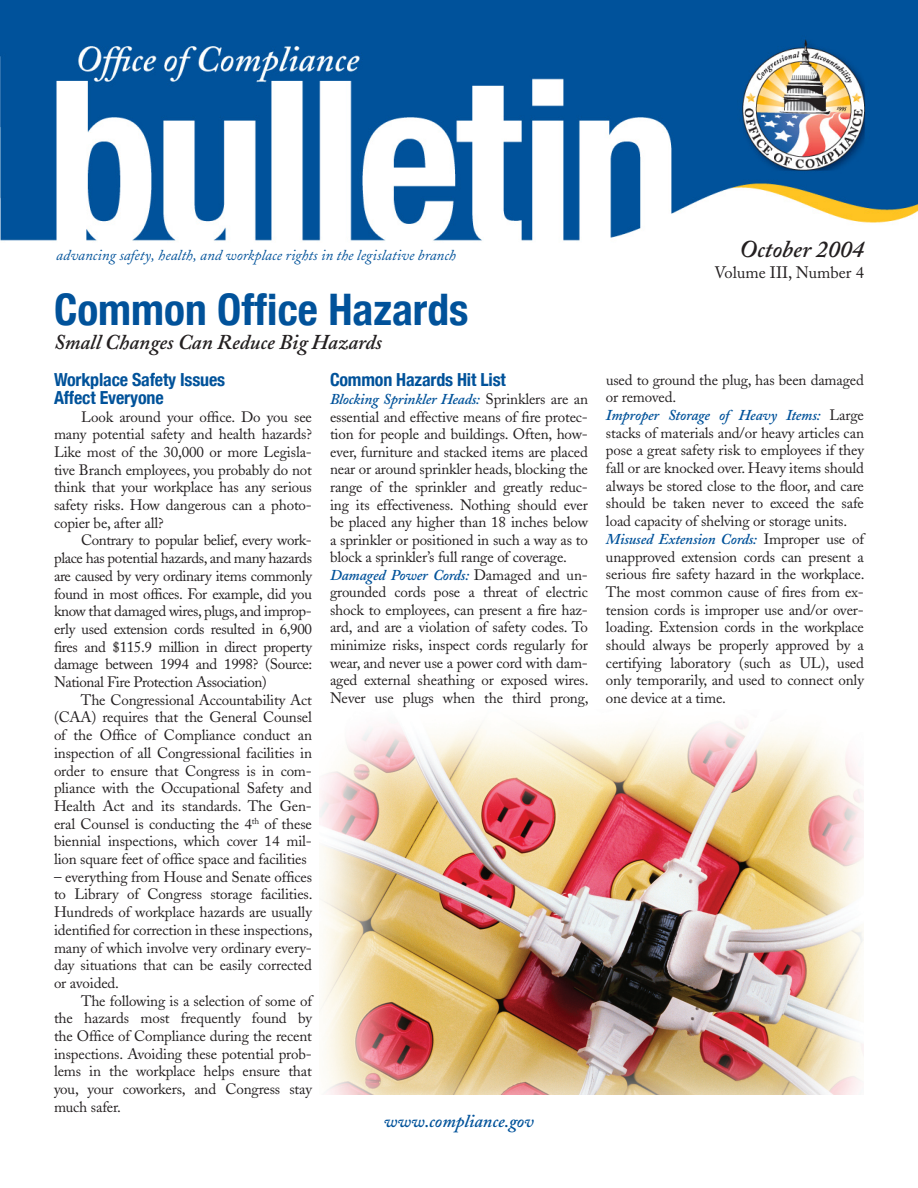
<style>
.page{position:relative;width:918px;height:1188px;background:#fff}
.page>*{position:absolute;margin:0;border:0;box-sizing:border-box;transform-origin:0 0}
.t1{font:700 condensed 43.5px "Helvetica Neue";color:#01529a}
.t2{font:italic 600 24px "Adobe Caslon";color:#231f20}
.t3{font:italic 600 21px "Adobe Caslon";color:#231f20}
.t4{font:700 condensed 18px/17.5px "Helvetica Neue";letter-spacing:-.01em;color:#01529a}
.t5{font:italic 600 18px "Adobe Caslon";color:#01529a}
.t6{font:16.5px "Adobe Caslon";color:#231f20}
.t7{font:15px/17.7px "Adobe Caslon";letter-spacing:-.01em;color:#231f20;text-align:justify}
.t8{font:italic 15px "Adobe Caslon";letter-spacing:.005em;color:#01529a}
.s1{font-weight:600;font-style:italic;color:#01529a}
</style>
<div class="page">
<img style="left:319px;top:723px;width:545px;height:371px">
<img style="left:0;top:0;width:918px;height:241px">
<p class="t8" style="left:56px;top:247px;width:401px">advancing safety, health, and workplace rights in the legislative branch</p>
<h1 class="t1" style="left:54px;top:284px;width:416px">Common Office Hazards</h1>
<p class="t3" style="left:54px;top:330px;width:330px">Small Changes Can Reduce Big Hazards</p>
<h2 class="t4" style="left:54px;top:371px;width:173px">Workplace Safety Issues<br>Affect Everyone</h2>
<p class="t7" style="left:54px;top:408px;width:260px;text-indent:27px">Look around your office. Do you see many potential safety and health hazards?<br>Like most of the 30,000 or more Legisla&shy;tive Branch employees, you probably do not think that your workplace has any serious safety risks. How dangerous can a photo&shy;copier be, after all?</p>
<p class="t7" style="left:54px;top:532px;width:260px;text-indent:27px">Contrary to popular belief, every work&shy;place has potential hazards, and many hazards are caused by very ordinary items commonly found in most offices. For example, did you know that damaged wires, plugs, and improp&shy;erly used extension cords resulted in 6,900 fires and $115.9 million in direct property damage between 1994 and 1998? (Source:<br>National Fire Protection Association)</p>
<p class="t7" style="left:54px;top:691px;width:260px;text-indent:27px">The Congressional Accountability Act (CAA) requires that the General Counsel of the Office of Compliance conduct an inspection of all Congressional facilities in order to ensure that Congress is in com&shy;pliance with the Occupational Safety and Health Act and its standards. The Gen&shy;eral Counsel is conducting the 4<sup>th</sup> of these biennial inspections, which cover 14 mil&shy;lion square feet of office space and facilities</p>
<p class="t7" style="left:54px;top:868px;width:260px">– everything from House and Senate offices to Library of Congress storage facilities.<br>Hundreds of workplace hazards are usually identified for correction in these inspections, many of which involve very ordinary every&shy;day situations that can be easily corrected or avoided.</p>
<p class="t7" style="left:54px;top:992px;width:260px;text-indent:27px">The following is a selection of some of the hazards most frequently found by the Office of Compliance during the recent inspections. Avoiding these potential prob&shy;lems in the workplace helps ensure that you, your coworkers, and Congress stay much safer.</p>
<h2 class="t4" style="left:330px;top:371px;width:177px">Common Hazards Hit List</h2>
<p class="t7" style="left:330px;top:391px;width:260px"><span class="s1">Blocking Sprinkler Heads:</span> Sprinklers are an essential and effective means of fire protec&shy;tion for people and buildings. Often, how&shy;ever, furniture and stacked items are placed near or around sprinkler heads, blocking the range of the sprinkler and greatly reduc&shy;ing its effectiveness. Nothing should ever be placed any higher than 18 inches below a sprinkler or positioned in such a way as to block a sprinkler’s full range of coverage.</p>
<p class="t7" style="left:330px;top:566px;width:260px"><span class="s1">Damaged Power Cords:</span> Damaged and un&shy;grounded cords pose a threat of electric shock to employees, can present a fire haz&shy;ard, and are a violation of safety codes. To minimize risks, inspect cords regularly for wear, and never use a power cord with dam&shy;aged external sheathing or exposed wires.<br>Never use plugs when the third prong,</p>
<p class="t5" style="left:384px;top:1111px;width:152px">www.compliance.gov</p>
<p class="t2" style="left:740px;top:236px;width:126px">October 2004</p>
<p class="t6" style="left:715px;top:263px;width:151px">Volume III, Number 4</p>
<p class="t7" style="left:606px;top:371px;width:259px">used to ground the plug, has been damaged or removed.</p>
<p class="t7" style="left:606px;top:406px;width:260px"><span class="s1">Improper Storage of Heavy Items:</span> Large stacks of materials and/or heavy articles can pose a great safety risk to employees if they fall or are knocked over. Heavy items should always be stored close to the floor, and care should be taken never to exceed the safe load capacity of shelving or storage units.</p>
<p class="t7" style="left:606px;top:530px;width:260px"><span class="s1">Misused Extension Cords:</span> Improper use of unapproved extension cords can present a serious fire safety hazard in the workplace.<br>The most common cause of fires from ex&shy;tension cords is improper use and/or over&shy;loading. Extension cords in the workplace should always be properly approved by a certifying laboratory (such as UL), used only temporarily, and used to connect only one device at a time.</p>
</div>
